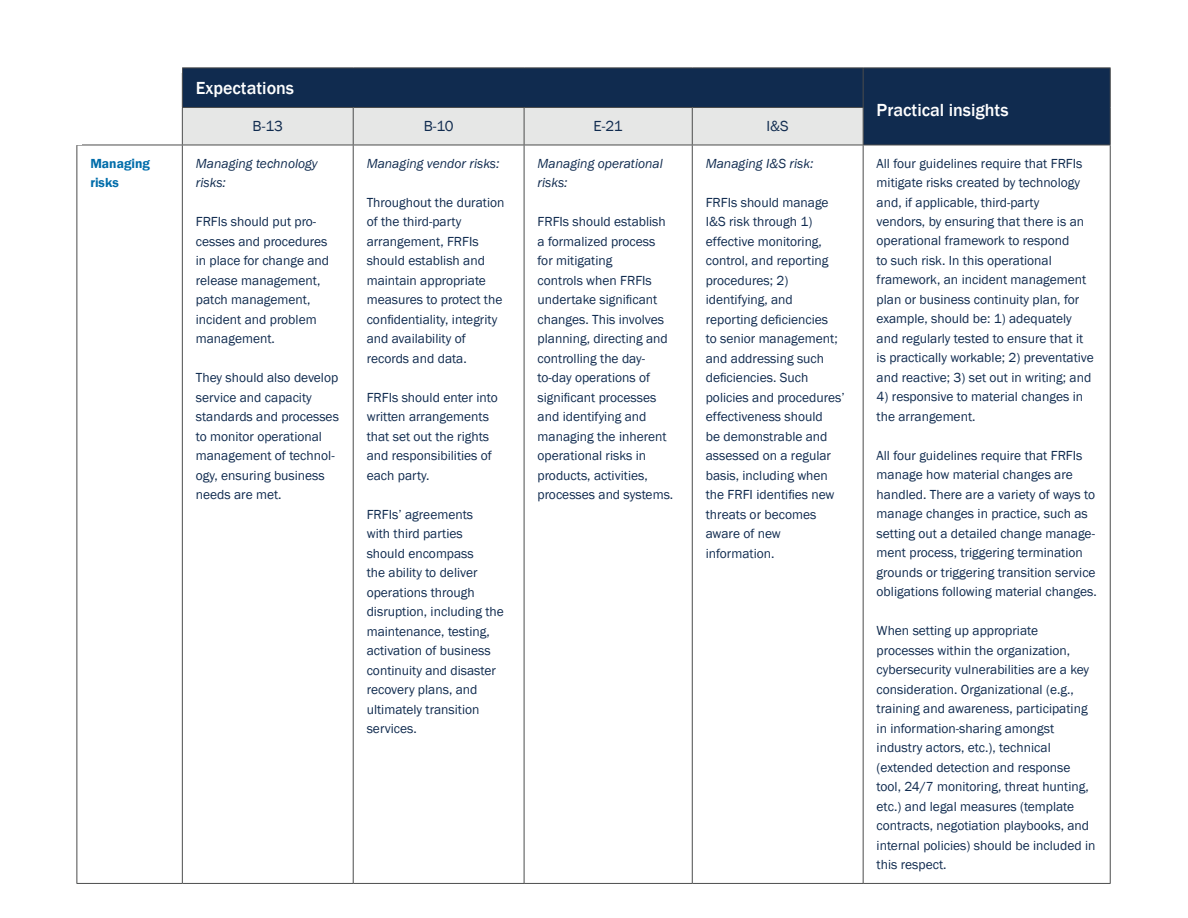
<style>
.page{position:relative;width:1188px;height:918px;background:#fff}
.page>*{position:absolute;margin:0;border:0;box-sizing:border-box;transform-origin:0 0}
.t1{font:500 18px "Franklin Gothic";color:#fff}
.t2{font:15px "Franklin Gothic";color:#102b4f}
.t3{font:13.5px/19.5px "Franklin Gothic";color:#102b4f}
.t4{font:italic 13.5px/19.5px "Franklin Gothic";color:#102b4f}
.t5{font:600 13.5px/19.5px "Franklin Gothic";color:#006daa}
</style>
<div class="page">
<div style="left:183px;top:69px;width:927px;height:76px;background:#102b4f"></div>
<div style="left:183px;top:108px;width:680px;height:37px;background:#e6e7e6"></div>
<hr style="left:182px;top:68px;width:171px;height:1px;background:#4b4c4c">
<hr style="left:182px;top:68px;width:1px;height:39px;background:#4b4c4c">
<hr style="left:353px;top:68px;width:171px;height:1px;background:#4b4c4c">
<hr style="left:524px;top:68px;width:168px;height:1px;background:#4b4c4c">
<hr style="left:692px;top:68px;width:171px;height:1px;background:#4b4c4c">
<hr style="left:863px;top:68px;width:248px;height:1px;background:#4b4c4c">
<hr style="left:863px;top:68px;width:1px;height:39px;background:#4b4c4c">
<hr style="left:1110px;top:68px;width:1px;height:39px;background:#4b4c4c">
<hr style="left:182px;top:108px;width:1px;height:37px;background:#4b4c4c">
<hr style="left:1110px;top:107px;width:1px;height:38px;background:#4b4c4c">
<hr style="left:76px;top:145px;width:1px;height:738px;background:#4b4c4c">
<hr style="left:182px;top:145px;width:1px;height:738px;background:#4b4c4c">
<hr style="left:353px;top:145px;width:1px;height:738px;background:#4b4c4c">
<hr style="left:524px;top:145px;width:1px;height:738px;background:#4b4c4c">
<hr style="left:692px;top:145px;width:1px;height:738px;background:#4b4c4c">
<hr style="left:863px;top:145px;width:1px;height:738px;background:#4b4c4c">
<hr style="left:1110px;top:145px;width:1px;height:738px;background:#4b4c4c">
<hr style="left:182px;top:107px;width:171px;height:1px;background:#4b4c4c">
<hr style="left:353px;top:107px;width:171px;height:1px;background:#4b4c4c">
<hr style="left:353px;top:108px;width:1px;height:37px;background:#4b4c4c">
<hr style="left:524px;top:107px;width:168px;height:1px;background:#4b4c4c">
<hr style="left:524px;top:108px;width:1px;height:37px;background:#4b4c4c">
<hr style="left:692px;top:107px;width:172px;height:1px;background:#4b4c4c">
<hr style="left:692px;top:108px;width:1px;height:37px;background:#4b4c4c">
<hr style="left:863px;top:108px;width:1px;height:37px;background:#4b4c4c">
<hr style="left:76px;top:145px;width:106px;height:1px;background:#4b4c4c">
<hr style="left:182px;top:145px;width:171px;height:1px;background:#4b4c4c">
<hr style="left:353px;top:145px;width:171px;height:1px;background:#4b4c4c">
<hr style="left:524px;top:145px;width:168px;height:1px;background:#4b4c4c">
<hr style="left:692px;top:145px;width:171px;height:1px;background:#4b4c4c">
<hr style="left:863px;top:145px;width:248px;height:1px;background:#4b4c4c">
<hr style="left:76px;top:883px;width:106px;height:1px;background:#4b4c4c">
<hr style="left:182px;top:883px;width:171px;height:1px;background:#4b4c4c">
<hr style="left:353px;top:883px;width:171px;height:1px;background:#4b4c4c">
<hr style="left:524px;top:883px;width:168px;height:1px;background:#4b4c4c">
<hr style="left:692px;top:883px;width:171px;height:1px;background:#4b4c4c">
<hr style="left:863px;top:883px;width:248px;height:1px;background:#4b4c4c">
<h1 class="t1" style="left:196px;top:77px;width:100px">Expectations</h1>
<p class="t2" style="left:253px;top:117px;width:32px">B-13</p>
<p class="t2" style="left:424px;top:117px;width:31px">B-10</p>
<p class="t2" style="left:594px;top:117px;width:31px">E-21</p>
<p class="t2" style="left:767px;top:117px;width:24px">I&amp;S</p>
<p class="t5" style="left:90px;top:154px;width:61px">Managing risks</p>
<p class="t4" style="left:196px;top:154px;width:123px">Managing technology risks:</p>
<p class="t3" style="left:196px;top:212px;width:135px">FRFIs should put pro&shy;cesses and procedures in place for change and release management, patch management, incident and problem management.</p>
<p class="t3" style="left:196px;top:368px;width:145px">They should also develop service and capacity standards and processes to monitor operational management of technol&shy;ogy, ensuring business needs are met.</p>
<p class="t4" style="left:367px;top:154px;width:134px">Managing vendor risks:</p>
<p class="t3" style="left:367px;top:193px;width:139px">Throughout the duration of the third-party arrangement, FRFIs should establish and maintain appropriate measures to protect the confidentiality, integrity and availability of records and data.</p>
<p class="t3" style="left:367px;top:388px;width:133px">FRFIs should enter into written arrangements that set out the rights and responsibilities of each party.</p>
<p class="t3" style="left:367px;top:505px;width:139px">FRFIs’ agreements<br>with third parties should encompass<br>the ability to deliver operations through disruption, including the maintenance, testing, activation of business continuity and disaster recovery plans, and ultimately transition services.</p>
<p class="t4" style="left:538px;top:154px;width:127px">Managing operational risks:</p>
<p class="t3" style="left:538px;top:212px;width:137px">FRFIs should establish a formalized process for mitigating<br>controls when FRFIs undertake significant changes. This involves planning, directing and controlling the day&shy;to-day operations of significant processes and identifying and managing the inherent operational risks in products, activities, processes and systems.</p>
<p class="t4" style="left:706px;top:154px;width:109px">Managing I&amp;S risk:</p>
<p class="t3" style="left:706px;top:193px;width:141px">FRFIs should manage<br>I&amp;S risk through 1) effective monitoring, control, and reporting procedures; 2) identifying, and reporting deficiencies<br>to senior management; and addressing such deficiencies. Such policies and procedures’ effectiveness should<br>be demonstrable and assessed on a regular basis, including when the FRFI identifies new threats or becomes aware of new information.</p>
<h1 class="t1" style="left:877px;top:98px;width:133px">Practical insights</h1>
<p class="t3" style="left:877px;top:154px;width:219px">All four guidelines require that FRFIs mitigate risks created by technology and, if applicable, third-party<br>vendors, by ensuring that there is an operational framework to respond<br>to such risk. In this operational framework, an incident management plan or business continuity plan, for example, should be: 1) adequately and regularly tested to ensure that it is practically workable; 2) preventative and reactive; 3) set out in writing; and</p>
<p class="t3" style="left:877px;top:387px;width:208px">4) responsive to material changes in the arrangement.</p>
<p class="t3" style="left:877px;top:446px;width:222px">All four guidelines require that FRFIs manage how material changes are handled. There are a variety of ways to manage changes in practice, such as setting out a detailed change manage&shy;ment process, triggering termination grounds or triggering transition service obligations following material changes.</p>
<p class="t3" style="left:877px;top:621px;width:220px">When setting up appropriate processes within the organization, cybersecurity vulnerabilities are a key consideration. Organizational (e.g., training and awareness, participating in information-sharing amongst industry actors, etc.), technical (extended detection and response tool, 24/7 monitoring, threat hunting, etc.) and legal measures (template contracts, negotiation playbooks, and internal policies) should be included in this respect.</p>
</div>
